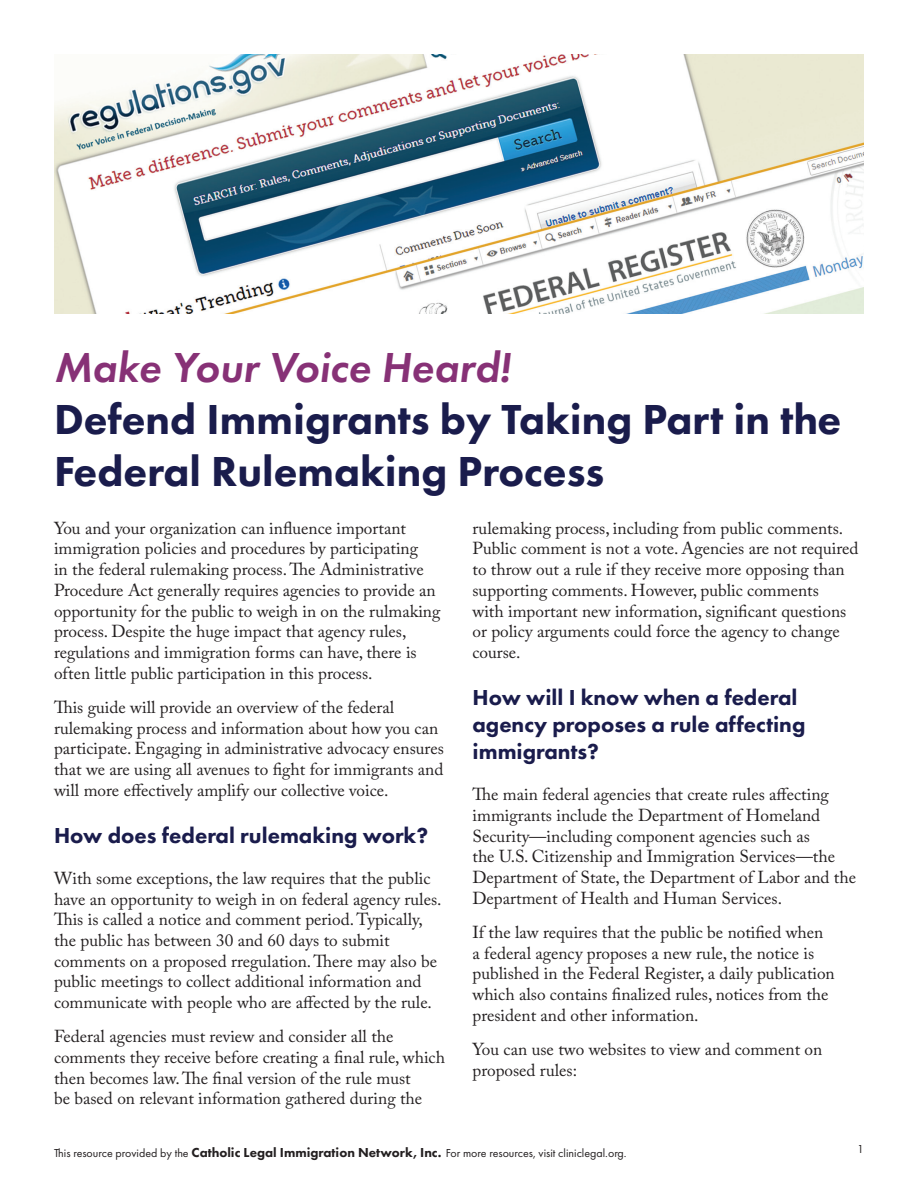
<style>
.page{position:relative;width:918px;height:1188px;background:#fff}
.page>*{position:absolute;margin:0;border:0;box-sizing:border-box;transform-origin:0 0}
.Main_Header{font:800 43.5px/52.2px "Futura PT";color:#1a1c4c}
.Main_Header-2{font:italic 600 43.5px "Futura PT";color:#873176}
.Body_Header{font:800 22.5px/27px "Futura PT";color:#1a1c4c}
.Body{font:17.25px/20.7px "Adobe Caslon Pro";color:#231f20}
.t1{font:12px "Futura PT";color:#231f20}
.s1{font-weight:800;font-size:13.5px}
</style>
<div class="page">
<img style="left:54px;top:54px;width:810px;height:259px">
<p class="Main_Header-2" style="left:54px;top:339px;width:458px">Make Your Voice Heard!</p>
<p class="Main_Header" style="left:54px;top:392px;width:789px">Defend Immigrants by Taking Part in the<br>Federal Rulemaking Process</p>
<p class="Body" style="left:54px;top:517px;width:388px">You and your organization can influence important immigration policies and procedures by participating<br>in the federal rulemaking process. The Administrative Procedure Act generally requires agencies to provide an opportunity for the public to weigh in on the rulmaking process. Despite the huge impact that agency rules, regulations and immigration forms can have, there is often little public participation in this process.</p>
<p class="Body" style="left:54px;top:697px;width:391px">This guide will provide an overview of the federal rulemaking process and information about how you can participate. Engaging in administrative advocacy ensures that we are using all avenues to fight for immigrants and will more effectively amplify our collective voice.</p>
<p class="Body_Header" style="left:54px;top:822px;width:376px">How does federal rulemaking work?</p>
<p class="Body" style="left:54px;top:868px;width:389px">With some exceptions, the law requires that the public have an opportunity to weigh in on federal agency rules.<br>This is called a notice and comment period. Typically, the public has between 30 and 60 days to submit comments on a proposed rregulation. There may also be public meetings to collect additional information and communicate with people who are affected by the rule.</p>
<p class="Body" style="left:54px;top:1026px;width:393px">Federal agencies must review and consider all the comments they receive before creating a final rule, which then becomes law. The final version of the rule must<br>be based on relevant information gathered during the</p>
<p class="Body" style="left:472px;top:517px;width:387px">rulemaking process, including from public comments.<br>Public comment is not a vote. Agencies are not required to throw out a rule if they receive more opposing than supporting comments. However, public comments<br>with important new information, significant questions or policy arguments could force the agency to change course.</p>
<p class="Body_Header" style="left:472px;top:684px;width:334px">How will I know when a federal agency proposes a rule affecting immigrants?</p>
<p class="Body" style="left:472px;top:784px;width:385px">The main federal agencies that create rules affecting immigrants include the Department of Homeland Security—including component agencies such as<br>the U.S. Citizenship and Immigration Services—the Department of State, the Department of Labor and the Department of Health and Human Services.</p>
<p class="Body" style="left:472px;top:922px;width:364px">If the law requires that the public be notified when a federal agency proposes a new rule, the notice is published in the Federal Register, a daily publication which also contains finalized rules, notices from the president and other information.</p>
<p class="Body" style="left:472px;top:1039px;width:351px">You can use two websites to view and comment on proposed rules:</p>
<p class="t1" style="left:54px;top:1146px;width:574px">This resource provided by the <span class="s1">Catholic Legal Immigration Network, Inc.</span> For more resources, visit cliniclegal.org.</p>
<p class="t1" style="left:857px;top:1142px;width:8px">1</p>
</div>
